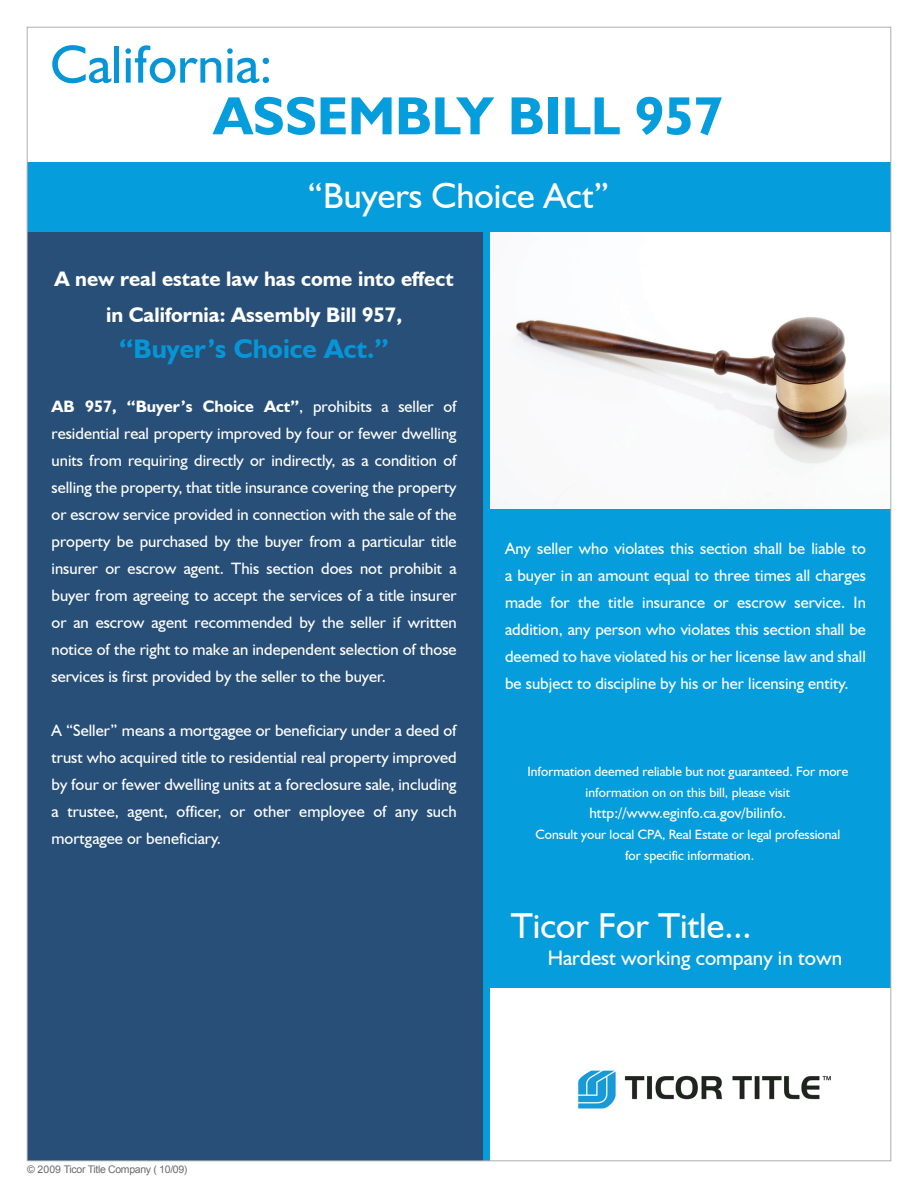
<style>
.page{position:relative;width:918px;height:1188px;background:#fff}
.page>*{position:absolute;margin:0;border:0;box-sizing:border-box;transform-origin:0 0}
.t1{font:700 54px "Humanist 521 BT";color:#069ddc}
.t2{font:54px "Humanist 521 BT";color:#0696d7}
.t3{font:36px "Humanist 521 BT";color:#fff}
.t4{font:700 27px "Humanist 521 BT";color:#0696d7}
.t5{font:700 21px/36px "Humanist 521 BT";color:#fff;text-align:center}
.t6{font:21px "Humanist 521 BT";color:#fff}
.t7{font:16.5px/27px "Humanist 521 BT";color:#fff;text-align:justify}
.t8{font:15px "Humanist 521 BT";color:#fff}
.t9{font:13.5px/21px "Humanist 521 BT";color:#fff;text-align:center}
.t10{font:10.5px "Arial";letter-spacing:-.03em;color:#6c6b6c}
.s1{font-weight:700}
</style>
<div class="page">
<div style="left:481px;top:502px;width:410px;height:486px;background:#069ddc"></div>
<img style="left:490px;top:317px;width:399px;height:192px">
<div style="left:27px;top:167px;width:456px;height:994px;background:#274f77"></div>
<div style="left:27px;top:162px;width:864px;height:70px;background:#069ddc"></div>
<img style="left:578px;top:1070px;width:253px;height:39px">
<h1 class="t2" style="left:50px;top:31px;width:224px">California:</h1>
<h1 class="t1" style="left:214px;top:82px;width:511px">ASSEMBLY BILL 957</h1>
<h2 class="t3" style="left:308px;top:173px;width:303px">“Buyers Choice Act”</h2>
<p class="t5" style="left:54px;top:261px;width:401px">A new real estate law has come into effect in California: Assembly Bill 957,</p>
<h3 class="t4" style="left:119px;top:332px;width:271px">“Buyer’s Choice Act.”</h3>
<p class="t7" style="left:52px;top:393px;width:407px"><span class="s1">AB 957, “Buyer’s Choice Act”</span>, prohibits a seller of residential real property improved by four or fewer dwelling units from requiring directly or indirectly, as a condition of selling the property, that title insurance covering the property or escrow service provided in connection with the sale of the property be purchased by the buyer from a particular title insurer or escrow agent. This section does not prohibit a buyer from agreeing to accept the services of a title insurer or an escrow agent recommended by the seller if written notice of the right to make an independent selection of those services is first provided by the seller to the buyer.</p>
<p class="t7" style="left:52px;top:717px;width:407px">A “Seller” means a mortgagee or beneficiary under a deed of trust who acquired title to residential real property improved by four or fewer dwelling units at a foreclosure sale, including a trustee, agent, officer, or other employee of any such mortgagee or beneficiary.</p>
<p class="t7" style="left:505px;top:534px;width:362px">Any seller who violates this section shall be liable to a buyer in an amount equal to three times all charges made for the title insurance or escrow service. In addition, any person who violates this section shall be deemed to have violated his or her license law and shall be subject to discipline by his or her licensing entity.</p>
<p class="t9" style="left:528px;top:761px;width:322px">Information deemed reliable but not guaranteed. For more information on on this bill, please visit</p>
<p class="t8" style="left:589px;top:804px;width:198px">http://www.eginfo.ca.gov/bilinfo.</p>
<p class="t9" style="left:536px;top:824px;width:306px">Consult your local CPA, Real Estate or legal professional for specific information.</p>
<h2 class="t3" style="left:511px;top:904px;width:242px">Ticor For Title...</h2>
<p class="t6" style="left:548px;top:945px;width:296px">Hardest working company in town</p>
<p class="t10" style="left:27px;top:1163px;width:162px">© 2009 Ticor Title Company ( 10/09)</p>
</div>
